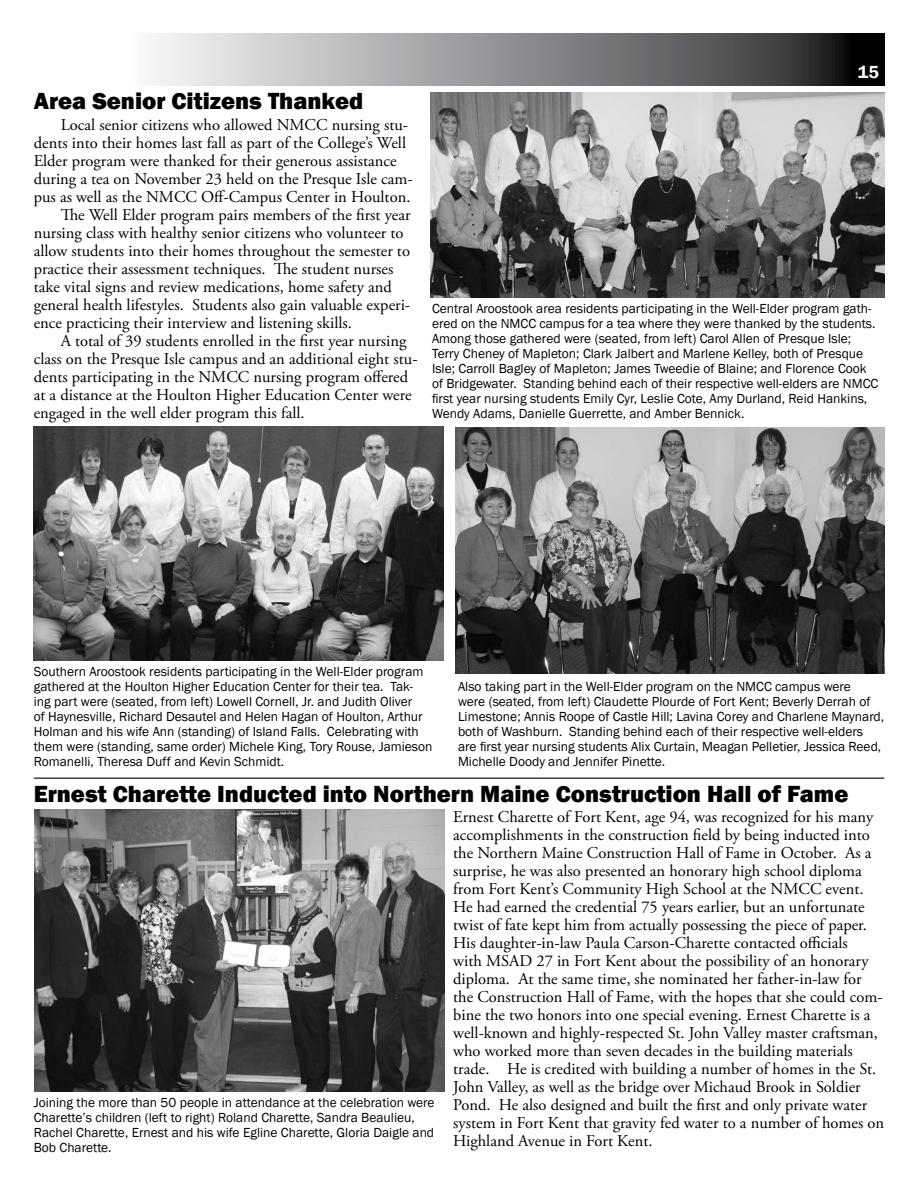
<style>
.page{position:relative;width:918px;height:1188px;background:#fff}
.page>*{position:absolute;margin:0;border:0;box-sizing:border-box;transform-origin:0 0}
.t1{font:800 24px "Franklin Gothic";color:#000}
.t2{font:600 18px "Franklin Gothic";color:#fff}
.t3{font:16.5px/18px "Adobe Garamond Pro";color:#000}
.t4{font:13.5px/15px "Franklin Gothic";color:#000}
</style>
<div class="page">
<svg style="left:154px;top:34px;width:730px;height:52px;background:#88898b"></svg>
<img style="left:430px;top:92px;width:454px;height:205px">
<img style="left:455px;top:427px;width:429px;height:246px">
<img style="left:34px;top:426px;width:409px;height:234px">
<img style="left:34px;top:809px;width:411px;height:282px">
<hr style="left:34px;top:778px;width:850px;height:1px;background:#000">
<h1 class="t1" style="left:34px;top:86px;width:331px">Area Senior Citizens Thanked</h1>
<p class="t3" style="left:61px;top:116px;width:349px">Local senior citizens who allowed NMCC nursing stu-</p>
<p class="t3" style="left:34px;top:134px;width:374px">dents into their homes last fall as part of the College’s Well</p>
<p class="t3" style="left:34px;top:152px;width:364px">Elder program were thanked for their generous assistance</p>
<p class="t3" style="left:34px;top:170px;width:381px">during a tea on November 23 held on the Presque Isle cam-</p>
<p class="t3" style="left:34px;top:188px;width:378px">pus as well as the NMCC Off-Campus Center in Houlton.</p>
<p class="t3" style="left:61px;top:206px;width:351px">The Well Elder program pairs members of the first year</p>
<p class="t3" style="left:34px;top:224px;width:371px">nursing class with healthy senior citizens who volunteer to</p>
<p class="t3" style="left:34px;top:242px;width:378px">allow students into their homes throughout the semester to</p>
<p class="t3" style="left:34px;top:260px;width:361px">practice their assessment techniques. The student nurses</p>
<p class="t3" style="left:34px;top:278px;width:360px">take vital signs and review medications, home safety and</p>
<p class="t3" style="left:34px;top:296px;width:378px">general health lifestyles. Students also gain valuable experi-</p>
<p class="t3" style="left:34px;top:314px;width:320px">ence practicing their interview and listening skills.</p>
<p class="t3" style="left:61px;top:332px;width:347px">A total of 39 students enrolled in the first year nursing</p>
<p class="t3" style="left:34px;top:350px;width:385px">class on the Presque Isle campus and an additional eight stu-</p>
<p class="t3" style="left:34px;top:368px;width:376px">dents participating in the NMCC nursing program offered</p>
<p class="t3" style="left:34px;top:386px;width:379px">at a distance at the Houlton Higher Education Center were</p>
<p class="t3" style="left:34px;top:404px;width:272px">engaged in the well elder program this fall.</p>
<p class="t2" style="left:858px;top:61px;width:23px">15</p>
<p class="t4" style="left:432px;top:301px;width:448px">Central Aroostook area residents participating in the Well-Elder program gath&shy;ered on the NMCC campus for a tea where they were thanked by the students.<br>Among those gathered were (seated, from left) Carol Allen of Presque Isle; Terry Cheney of Mapleton; Clark Jalbert and Marlene Kelley, both of Presque Isle; Carroll Bagley of Mapleton; James Tweedie of Blaine; and Florence Cook of Bridgewater. Standing behind each of their respective well-elders are NMCC first year nursing students Emily Cyr, Leslie Cote, Amy Durland, Reid Hankins, Wendy Adams, Danielle Guerrette, and Amber Bennick.</p>
<p class="t4" style="left:34px;top:664px;width:400px">Southern Aroostook residents participating in the Well-Elder program gathered at the Houlton Higher Education Center for their tea. Tak&shy;ing part were (seated, from left) Lowell Cornell, Jr. and Judith Oliver<br>of Haynesville, Richard Desautel and Helen Hagan of Houlton, Arthur Holman and his wife Ann (standing) of Island Falls. Celebrating with them were (standing, same order) Michele King, Tory Rouse, Jamieson Romanelli, Theresa Duff and Kevin Schmidt.</p>
<h1 class="t1" style="left:34px;top:779px;width:816px">Ernest Charette Inducted into Northern Maine Construction Hall of Fame</h1>
<p class="t3" style="left:453px;top:809px;width:433px">Ernest Charette of Fort Kent, age 94, was recognized for his many accomplishments in the construction field by being inducted into the Northern Maine Construction Hall of Fame in October. As a surprise, he was also presented an honorary high school diploma from Fort Kent’s Community High School at the NMCC event.<br>He had earned the credential 75 years earlier, but an unfortunate twist of fate kept him from actually possessing the piece of paper.<br>His daughter-in-law Paula Carson-Charette contacted officials<br>with MSAD 27 in Fort Kent about the possibility of an honorary diploma. At the same time, she nominated her father-in-law for the Construction Hall of Fame, with the hopes that she could com&shy;bine the two honors into one special evening. Ernest Charette is a well-known and highly-respected St. John Valley master craftsman, who worked more than seven decades in the building materials trade. He is credited with building a number of homes in the St.<br>John Valley, as well as the bridge over Michaud Brook in Soldier Pond. He also designed and built the first and only private water system in Fort Kent that gravity fed water to a number of homes on Highland Avenue in Fort Kent.</p>
<p class="t4" style="left:458px;top:679px;width:428px">Also taking part in the Well-Elder program on the NMCC campus were<br>were (seated, from left) Claudette Plourde of Fort Kent; Beverly Derrah of Limestone; Annis Roope of Castle Hill; Lavina Corey and Charlene Maynard, both of Washburn. Standing behind each of their respective well-elders are first year nursing students Alix Curtain, Meagan Pelletier, Jessica Reed, Michelle Doody and Jennifer Pinette.</p>
<p class="t4" style="left:34px;top:1095px;width:402px">Joining the more than 50 people in attendance at the celebration were Charette’s children (left to right) Roland Charette, Sandra Beaulieu, Rachel Charette, Ernest and his wife Egline Charette, Gloria Daigle and Bob Charette.</p>
</div>
